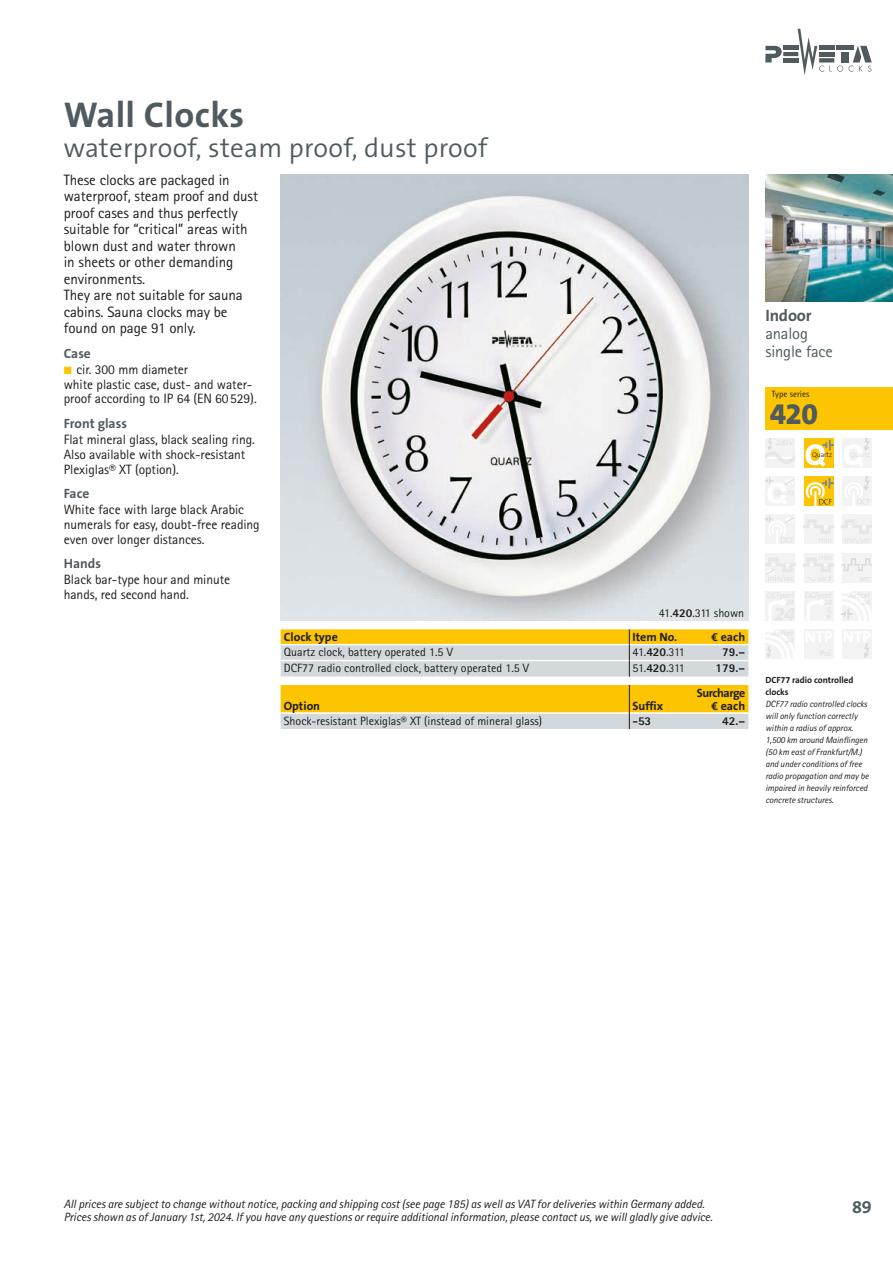
<style>
.page{position:relative;width:893px;height:1263px;background:#fff}
.page>*{position:absolute;margin:0;border:0;box-sizing:border-box;transform-origin:0 0}
.t1{font:700 36px "The Sans B W7";letter-spacing:.01em;color:#4f5b5f}
.t2{font:800 30px "The Sans B W8";color:#4f5b5f}
.t3{font:300 27px "The Sans B W4";letter-spacing:.01em;color:#4f5b5f}
.t4{font:700 18px "The Sans B W7";color:#4f5b5f}
.t5{font:16.5px/18px "Rotis Sans Serif Std";letter-spacing:-.01em;color:#4f5b5f}
.t6{font:700 16.5px "The Sans B W7";letter-spacing:-.01em;color:#4f5b5f}
.t7{font:15px/16.5px "Rotis Sans Serif Std";letter-spacing:-.005em;color:#1d1d1b}
.t8{font:13.5px/14.9px "Rotis Sans Serif Std";letter-spacing:-.005em;color:#1d1d1b}
.t9{font:700 13.5px "The Sans B W7";color:#4f5b5f}
.t10{font:italic 12px/13.5px "Rotis Sans Serif Std";letter-spacing:-.005em;color:#1d1d1b}
.t11{font:12px "Rotis Sans Serif Std";color:#1d1d1b}
.t12{font:700 12px "The Sans B W7";color:#1d1d1b}
.t13{font:800 12px "Rotis Sans Serif Std";color:#1d1d1b}
.t14{font:700 12px/12.8px "The Sans B W7";letter-spacing:-.04em;color:#1d1d1b;text-align:right}
.t15{font:italic 9px/12px "Rotis Sans Serif Std";letter-spacing:-.005em;color:#1d1d1b}
.t16{font:700 9px/12px "The Sans B W7";letter-spacing:-.005em;color:#1d1d1b}
.t17{font:9px "Rotis Sans Serif Std";color:#1d1d1b}
.t18{font:300 7.05px "The Sans B W3";letter-spacing:-.03em;color:#1d1d1b}
.s1{color:#fdc402}
.s2{font-weight:800}
</style>
<div class="page">
<hr style="left:783px;top:46px;width:15px;height:4px;background:#4f5b5f">
<hr style="left:783px;top:52px;width:15px;height:4px;background:#4f5b5f">
<div style="left:783px;top:58px;width:15px;height:5px;background:#4f5b5f"></div>
<svg style="left:765px;top:46px;width:17px;height:17px"></svg>
<svg style="left:798px;top:29px;width:74px;height:47px"></svg>
<div style="left:765px;top:591px;width:30px;height:30px;background:#f3f3f3"></div>
<svg style="left:769px;top:600px;width:25px;height:21px"></svg>
<div style="left:842px;top:514px;width:30px;height:30px;background:#f3f3f3"></div>
<svg style="left:842px;top:520px;width:30px;height:24px"></svg>
<div style="left:804px;top:591px;width:29px;height:30px;background:#f3f3f3"></div>
<svg style="left:807px;top:600px;width:24px;height:21px"></svg>
<div style="left:804px;top:629px;width:29px;height:30px;background:#f3f3f3"></div>
<svg style="left:806px;top:632px;width:26px;height:10px"></svg>
<div style="left:765px;top:514px;width:30px;height:30px;background:#f3f3f3"></div>
<svg style="left:765px;top:516px;width:29px;height:28px"></svg>
<div style="left:765px;top:438px;width:30px;height:30px;background:#f3f3f3"></div>
<svg style="left:765px;top:438px;width:30px;height:26px"></svg>
<div style="left:842px;top:438px;width:30px;height:30px;background:#f3f3f3"></div>
<svg style="left:844px;top:438px;width:26px;height:28px"></svg>
<div style="left:765px;top:476px;width:30px;height:30px;background:#f3f3f3"></div>
<svg style="left:765px;top:477px;width:29px;height:27px"></svg>
<div style="left:804px;top:514px;width:29px;height:30px;background:#f3f3f3"></div>
<svg style="left:804px;top:520px;width:29px;height:22px"></svg>
<div style="left:842px;top:476px;width:30px;height:30px;background:#f3f3f3"></div>
<svg style="left:845px;top:476px;width:25px;height:30px"></svg>
<div style="left:804px;top:553px;width:29px;height:30px;background:#f3f3f3"></div>
<svg style="left:804px;top:558px;width:29px;height:23px"></svg>
<div style="left:765px;top:553px;width:30px;height:30px;background:#f3f3f3"></div>
<svg style="left:765px;top:558px;width:30px;height:24px"></svg>
<svg style="left:765px;top:629px;width:30px;height:30px"></svg>
<div style="left:842px;top:553px;width:30px;height:29px;background:#f3f3f3"></div>
<svg style="left:842px;top:558px;width:30px;height:13px"></svg>
<svg style="left:842px;top:591px;width:30px;height:30px"></svg>
<div style="left:842px;top:629px;width:30px;height:30px;background:#f3f3f3"></div>
<svg style="left:844px;top:632px;width:26px;height:26px"></svg>
<div style="left:765px;top:387px;width:128px;height:42px;background:#fdc402"></div>
<img style="left:765px;top:174px;width:128px;height:128px">
<img style="left:281px;top:174px;width:467px;height:447px">
<svg style="left:281px;top:629px;width:467px;height:47px;background:#e2d49a"></svg>
<svg style="left:281px;top:685px;width:467px;height:44px;background:#edcc55"></svg>
<div style="left:804px;top:438px;width:29px;height:30px;background:#fdc402"></div>
<svg style="left:805px;top:440px;width:28px;height:27px"></svg>
<div style="left:804px;top:476px;width:29px;height:30px;background:#fdc402"></div>
<svg style="left:806px;top:478px;width:27px;height:28px"></svg>
<h1 class="t1" style="left:64px;top:91px;width:182px">Wall Clocks</h1>
<h3 class="t3" style="left:64px;top:130px;width:425px">waterproof, steam proof, dust proof</h3>
<p class="t7" style="left:64px;top:172px;width:196px">These clocks are packaged in waterproof, steam proof and dust proof cases and thus perfectly suitable for “critical” areas with blown dust and water thrown<br>in sheets or other demanding environments.<br>They are not suitable for sauna cabins. Sauna clocks may be found on page 91 only.</p>
<p class="t9" style="left:64px;top:344px;width:29px">Case</p>
<p class="t8" style="left:64px;top:362px;width:194px"><span class="s1">■</span> cir. 300 mm diameter<br>white plastic case, dust- and water&shy;proof according to IP 64 (EN 60529).</p>
<p class="t9" style="left:64px;top:415px;width:65px">Front glass</p>
<p class="t8" style="left:64px;top:432px;width:193px">Flat mineral glass, black sealing ring.<br>Also available with shock-resistant<br>Plexiglas® XT (option).</p>
<p class="t9" style="left:64px;top:485px;width:27px">Face</p>
<p class="t8" style="left:64px;top:502px;width:197px">White face with large black Arabic numerals for easy, doubt-free reading even over longer distances.</p>
<p class="t9" style="left:64px;top:555px;width:39px">Hands</p>
<p class="t8" style="left:64px;top:572px;width:168px">Black bar-type hour and minute hands, red second hand.</p>
<p class="t11" style="left:659px;top:605px;width:87px">41.<span class="s2">420</span>.311 shown</p>
<p class="t12" style="left:284px;top:630px;width:56px">Clock type</p>
<p class="t12" style="left:632px;top:630px;width:46px">Item No.</p>
<p class="t12" style="left:712px;top:630px;width:35px">€ each</p>
<p class="t11" style="left:284px;top:645px;width:171px">Quartz clock, battery operated 1.5 V</p>
<p class="t11" style="left:632px;top:645px;width:54px">41.<span class="s2">420</span>.311</p>
<p class="t13" style="left:722px;top:644px;width:24px">79.–</p>
<p class="t11" style="left:284px;top:661px;width:247px">DCF77 radio controlled clock, battery operated 1.5 V</p>
<p class="t11" style="left:632px;top:661px;width:54px">51.<span class="s2">420</span>.311</p>
<p class="t13" style="left:716px;top:660px;width:31px">179.–</p>
<p class="t12" style="left:284px;top:698px;width:38px">Option</p>
<p class="t12" style="left:632px;top:698px;width:32px">Suffix</p>
<p class="t14" style="left:697px;top:687px;width:50px">Surcharge € each</p>
<p class="t11" style="left:284px;top:713px;width:260px">Shock-resistant Plexiglas® XT (instead of mineral glass)</p>
<p class="t13" style="left:632px;top:713px;width:20px">-53</p>
<p class="t13" style="left:722px;top:713px;width:24px">42.–</p>
<p class="t6" style="left:765px;top:304px;width:48px">Indoor</p>
<p class="t5" style="left:765px;top:324px;width:69px">analog single face</p>
<p class="t17" style="left:772px;top:389px;width:39px">Type series</p>
<h2 class="t2" style="left:770px;top:395px;width:50px">420</h2>
<p class="t18" style="left:812px;top:450px;width:21px">Quartz</p>
<p class="t16" style="left:765px;top:674px;width:89px">DCF77 radio controlled clocks</p>
<p class="t15" style="left:765px;top:698px;width:105px">DCF77 radio controlled clocks will only function correctly within a radius of approx.<br>1,500 km around Mainflingen (50 km east of Frankfurt/M.) and under conditions of free radio propagation and may be impaired in heavily reinforced concrete structures.</p>
<p class="t10" style="left:64px;top:1197px;width:650px">All prices are subject to change without notice, packing and shipping cost (see page 185) as well as VAT for deliveries within Germany added.<br>Prices shown as of January 1st, 2024. If you have any questions or require additional information, please contact us, we will gladly give advice.</p>
<h3 class="t4" style="left:852px;top:1195px;width:21px">89</h3>
</div>
